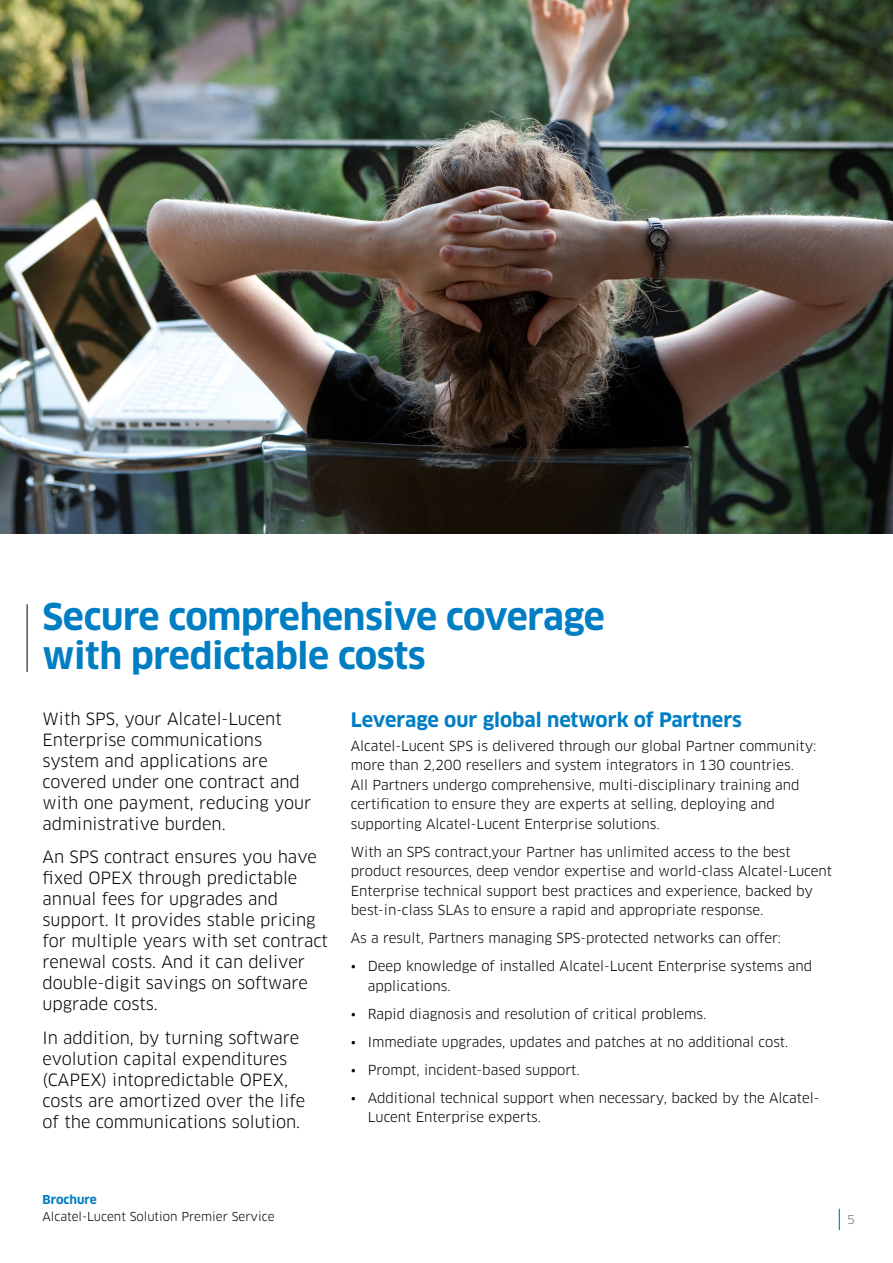
<style>
.page{position:relative;width:893px;height:1263px;background:#fff}
.page>*{position:absolute;margin:0;border:0;box-sizing:border-box;transform-origin:0 0}
.t1{font:700 36px/39px "Clan OT";letter-spacing:-.01em;color:#007ec3}
.t2{font:700 19.5px "Clan OT";color:#007ec3}
.t3{font:16.5px/21px "Clan OT";color:#000}
.t4{font:13.5px/19.5px "Clan OT";color:#000}
.t5{font:12px "Clan OT";color:#000}
.t6{font:700 12px "Clan OT";color:#007ec3}
.t7{font:12px "Clan OT";color:#706f6f}
</style>
<div class="page">
<svg style="left:839px;top:1209px;width:1px;height:21px"></svg>
<img style="left:0;top:0;width:893px;height:533px">
<hr style="left:27px;top:604px;width:1px;height:68px;background:#000">
<h1 class="t1" style="left:43px;top:598px;width:564px">Secure comprehensive coverage with predictable costs</h1>
<h2 class="t2" style="left:351px;top:708px;width:393px">Leverage our global network of Partners</h2>
<p class="t4" style="left:351px;top:736px;width:467px">Alcatel-Lucent SPS is delivered through our global Partner community: more than 2,200 resellers and system integrators in 130 countries.<br>All Partners undergo comprehensive, multi-disciplinary training and certification to ensure they are experts at selling, deploying and supporting Alcatel-Lucent Enterprise solutions.</p>
<p class="t4" style="left:351px;top:842px;width:483px">With an SPS contract,your Partner has unlimited access to the best product resources, deep vendor expertise and world-class Alcatel-Lucent Enterprise technical support best practices and experience, backed by best-in-class SLAs to ensure a rapid and appropriate response.</p>
<p class="t4" style="left:351px;top:928px;width:432px">As a result, Partners managing SPS-protected networks can offer:</p>
<p class="t4" style="left:368px;top:956px;width:446px;text-indent:-17px">• Deep knowledge of installed Alcatel-Lucent Enterprise systems and applications.</p>
<p class="t4" style="left:351px;top:1004px;width:357px">• Rapid diagnosis and resolution of critical problems.</p>
<p class="t4" style="left:351px;top:1032px;width:439px">• Immediate upgrades, updates and patches at no additional cost.</p>
<p class="t4" style="left:351px;top:1060px;width:231px">• Prompt, incident-based support.</p>
<p class="t4" style="left:368px;top:1088px;width:453px;text-indent:-17px">• Additional technical support when necessary, backed by the Alcatel-<br>Lucent Enterprise experts.</p>
<p class="t3" style="left:43px;top:708px;width:270px">With SPS, your Alcatel-Lucent<br>Enterprise communications system and applications are covered under one contract and with one payment, reducing your administrative burden.</p>
<p class="t3" style="left:43px;top:847px;width:287px">An SPS contract ensures you have fixed OPEX through predictable annual fees for upgrades and support. It provides stable pricing for multiple years with set contract renewal costs. And it can deliver double-digit savings on software upgrade costs.</p>
<p class="t3" style="left:43px;top:1027px;width:264px">In addition, by turning software evolution capital expenditures (CAPEX) intopredictable OPEX, costs are amortized over the life of the communications solution.</p>
<p class="t6" style="left:43px;top:1193px;width:56px">Brochure</p>
<p class="t5" style="left:43px;top:1209px;width:234px">Alcatel-Lucent Solution Premier Service</p>
<p class="t7" style="left:847px;top:1212px;width:9px">5</p>
</div>
